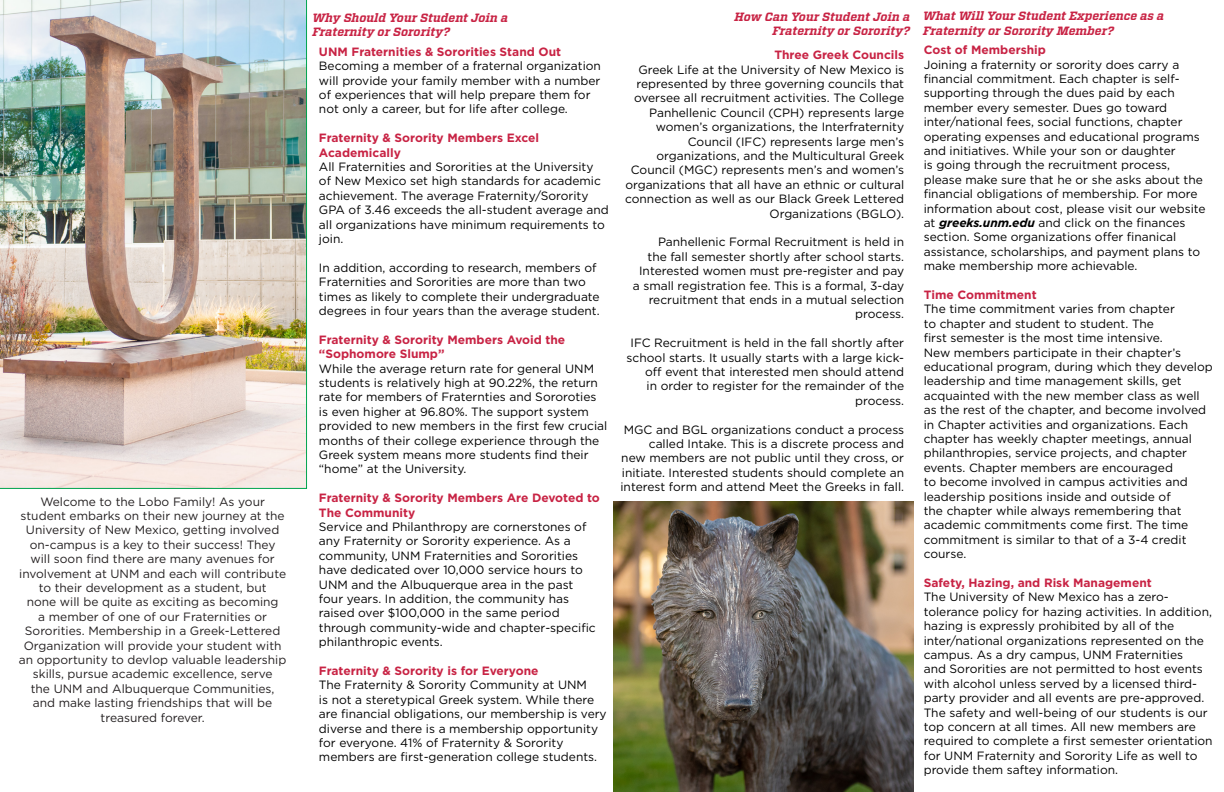
<style>
.page{position:relative;width:1224px;height:792px;background:#fff}
.page>*{position:absolute;margin:0;border:0;box-sizing:border-box;transform-origin:0 0}
.t1{font:12px/14.4px "Gotham";color:#000}
.t2{font:12px/14.4px "Gotham";color:#231f20;text-align:center}
.t3{font:700 12px/14.4px "Gotham";color:#c82344}
.t4{font:italic 700 12px/14.4px "Vitesse";color:#c82344}
.s1{font-weight:700;font-style:italic}
</style>
<div class="page">
<img style="left:0;top:0;width:307px;height:489px">
<img style="left:613px;top:502px;width:301px;height:290px">
<p class="t2" style="left:19px;top:494px;width:269px">Welcome to the Lobo Family! As your student embarks on their new journey at the University of New Mexico, getting involved on-campus is a key to their success! They will soon find there are many avenues for involvement at UNM and each will contribute to their development as a student, but<br>none will be quite as exciting as becoming<br>a member of one of our Fraternities or Sororities. Membership in a Greek-Lettered Organization will provide your student with an opportunity to devlop valuable leadership skills, pursue academic excellence, serve<br>the UNM and Albuquerque Communities, and make lasting friendships that will be treasured forever.</p>
<p class="t4" style="left:312px;top:11px;width:197px">Why Should Your Student Join a<br>Fraternity or Sorority?</p>
<p class="t3" style="left:319px;top:44px;width:244px">UNM Fraternities &amp; Sororities Stand Out</p>
<p class="t1" style="left:319px;top:58px;width:284px">Becoming a member of a fraternal organization will provide your family member with a number of experiences that will help prepare them for not only a career, but for life after college.</p>
<p class="t3" style="left:319px;top:131px;width:222px">Fraternity &amp; Sorority Members Excel<br>Academically</p>
<p class="t1" style="left:319px;top:159px;width:291px">All Fraternities and Sororities at the University<br>of New Mexico set high standards for academic achievement. The average Fraternity/Sorority GPA of 3.46 exceeds the all-student average and all organizations have minimum requirements to join.</p>
<p class="t1" style="left:319px;top:260px;width:282px">In addition, according to research, members of Fraternities and Sororities are more than two times as likely to complete their undergraduate degrees in four years than the average student.</p>
<p class="t3" style="left:319px;top:332px;width:248px">Fraternity &amp; Sorority Members Avoid the “Sophomore Slump”</p>
<p class="t1" style="left:319px;top:361px;width:290px">While the average return rate for general UNM students is relatively high at 90.22%, the return rate for members of Fraternties and Sororoties is even higher at 96.80%. The support system provided to new members in the first few crucial months of their college experience through the Greek system means more students find their “home” at the University.</p>
<p class="t3" style="left:319px;top:491px;width:282px">Fraternity &amp; Sorority Members Are Devoted to<br>The Community</p>
<p class="t1" style="left:319px;top:519px;width:278px">Service and Philanthropy are cornerstones of any Fraternity or Sorority experience. As a community, UNM Fraternities and Sororities have dedicated over 10,000 service hours to UNM and the Albuquerque area in the past four years. In addition, the community has raised over $100,000 in the same period through community-wide and chapter-specific philanthropic events.</p>
<p class="t3" style="left:319px;top:663px;width:221px">Fraternity &amp; Sorority is for Everyone</p>
<p class="t1" style="left:319px;top:678px;width:289px">The Fraternity &amp; Sorority Community at UNM<br>is not a steretypical Greek system. While there are financial obligations, our membership is very diverse and there is a membership opportunity for everyone. 41% of Fraternity &amp; Sorority members are first-generation college students.</p>
<p class="t4" style="left:735px;top:9px;width:177px;text-align:right">How Can Your Student Join a<br>Fraternity or Sorority?</p>
<p class="t3" style="left:774px;top:48px;width:131px">Three Greek Councils</p>
<p class="t1" style="left:625px;top:62px;width:280px;text-align:right">Greek Life at the University of New Mexico is represented by three governing councils that oversee all recruitment activities. The College Panhellenic Council (CPH) represents large women’s organizations, the Interfraternity Council (IFC) represents large men’s organizations, and the Multicultural Greek Council (MGC) represents men’s and women’s organizations that all have an ethnic or cultural connection as well as our Black Greek Lettered Organizations (BGLO).</p>
<p class="t1" style="left:633px;top:235px;width:273px;text-align:right">Panhellenic Formal Recruitment is held in<br>the fall semester shortly after school starts.<br>Interested women must pre-register and pay a small registration fee. This is a formal, 3-day recruitment that ends in a mutual selection process.</p>
<p class="t1" style="left:627px;top:336px;width:279px;text-align:right">IFC Recruitment is held in the fall shortly after school starts. It usually starts with a large kick&shy;off event that interested men should attend<br>in order to register for the remainder of the process.</p>
<p class="t1" style="left:620px;top:422px;width:285px;text-align:right">MGC and BGL organizations conduct a process called Intake. This is a discrete process and<br>new members are not public until they cross, or initiate. Interested students should complete an interest form and attend Meet the Greeks in fall.</p>
<p class="t4" style="left:923px;top:9px;width:243px">What Will Your Student Experience as a<br>Fraternity or Sorority Member?</p>
<p class="t3" style="left:924px;top:43px;width:124px">Cost of Membership</p>
<p class="t1" style="left:924px;top:57px;width:283px">Joining a fraternity or sorority does carry a financial commitment. Each chapter is self&shy;supporting through the dues paid by each member every semester. Dues go toward inter/national fees, social functions, chapter operating expenses and educational programs and initiatives. While your son or daughter<br>is going through the recruitment process, please make sure that he or she asks about the financial obligations of membership. For more information about cost, please visit our website at <span class="s1">greeks.unm.edu</span> and click on the finances section. Some organizations offer finanical assistance, scholarships, and payment plans to make membership more achievable.</p>
<p class="t3" style="left:924px;top:287px;width:114px">Time Commitment</p>
<p class="t1" style="left:924px;top:302px;width:290px">The time commitment varies from chapter<br>to chapter and student to student. The<br>first semester is the most time intensive.<br>New members participate in their chapter’s educational program, during which they develop leadership and time management skills, get acquainted with the new member class as well as the rest of the chapter, and become involved in Chapter activities and organizations. Each chapter has weekly chapter meetings, annual philanthropies, service projects, and chapter events. Chapter members are encouraged<br>to become involved in campus activities and leadership positions inside and outside of<br>the chapter while always remembering that academic commitments come first. The time commitment is similar to that of a 3-4 credit course.</p>
<p class="t3" style="left:924px;top:575px;width:230px">Safety, Hazing, and Risk Management</p>
<p class="t1" style="left:924px;top:590px;width:290px">The University of New Mexico has a zero&shy;tolerance policy for hazing activities. In addition, hazing is expressly prohibited by all of the inter/national organizations represented on the campus. As a dry campus, UNM Fraternities<br>and Sororities are not permitted to host events with alcohol unless served by a licensed third&shy;party provider and all events are pre-approved.<br>The safety and well-being of our students is our top concern at all times. All new members are required to complete a first semester orientation for UNM Fraternity and Sorority Life as well to provide them saftey information.</p>
</div>
